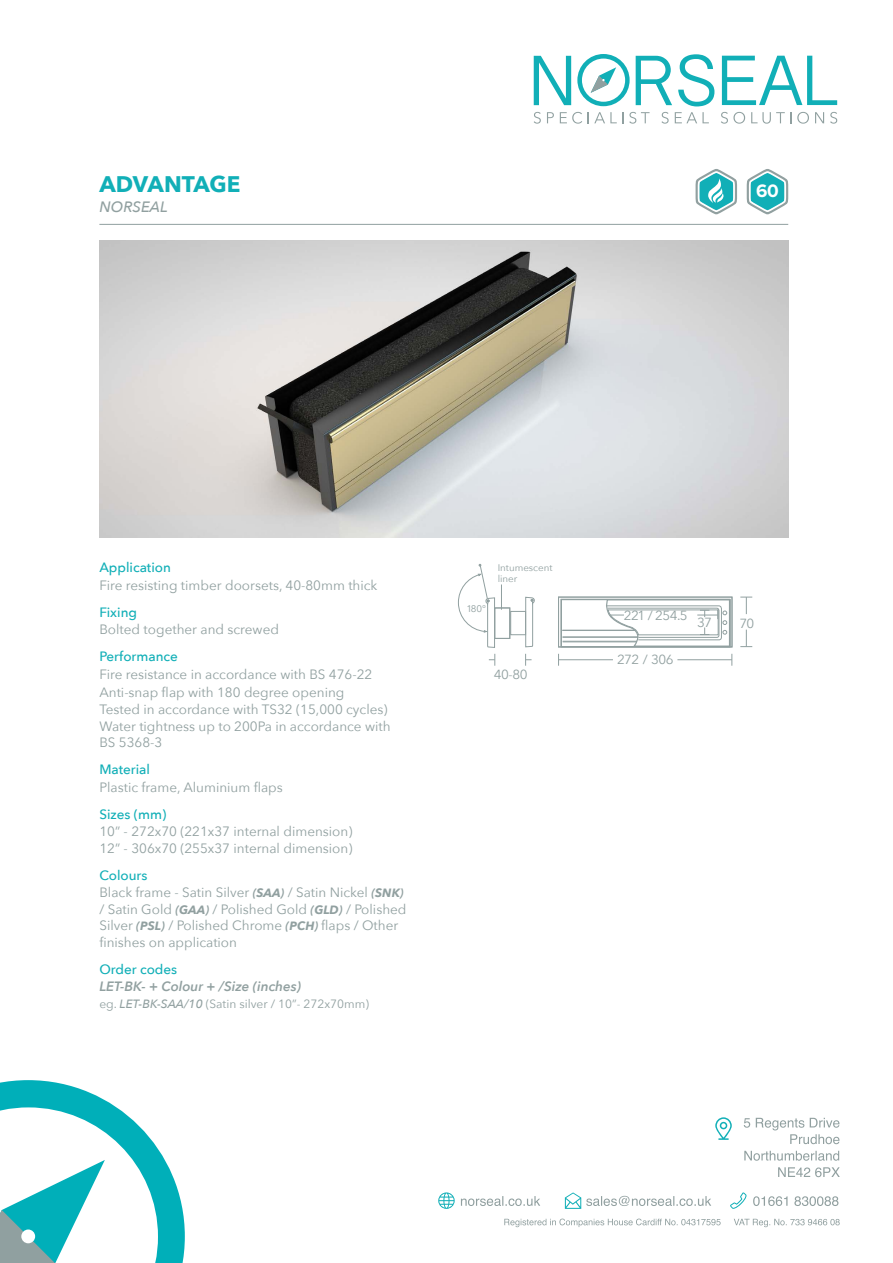
<style>
.page{position:relative;width:893px;height:1263px;background:#fff}
.page>*{position:absolute;margin:0;border:0;box-sizing:border-box;transform-origin:0 0}
.t1{font:700 22.5px "Avenir Next";letter-spacing:-.005em;color:#11afb7}
.t2{font:700 18.75px "Proxima Nova";color:#fff}
.t3{font:italic 500 15px "Avenir Next";color:#91a0a0}
.t4{font:13.5px/16.5px "Avenir Next";color:#91a0a0}
.t5{font:500 13.5px "Avenir Next";color:#11afb7}
.t6{font:italic 600 13.5px "Avenir Next";color:#91a0a0}
.t7{font:13.2px "Avenir Next";letter-spacing:-.04em;color:#91a0a0}
.t8{font:12px "Avenir Next";color:#91a0a0}
.t9{font:9.6px/11.6px "Avenir Next";color:#91a0a0}
.s1{font-weight:500;color:#11afb7}
.s2{font-weight:600;font-style:italic;font-size:12px}
.s3{font-weight:700;font-style:italic;font-size:12px}
.s4{font-weight:500;font-style:italic}
</style>
<div class="page">
<svg style="left:636px;top:56px;width:36px;height:49px"></svg>
<svg style="left:534px;top:56px;width:37px;height:49px"></svg>
<svg style="left:678px;top:54px;width:36px;height:52px"></svg>
<svg style="left:722px;top:56px;width:115px;height:49px"></svg>
<svg style="left:577px;top:54px;width:53px;height:52px"></svg>
<svg style="left:534px;top:112px;width:7px;height:12px"></svg>
<svg style="left:547px;top:112px;width:7px;height:11px"></svg>
<svg style="left:560px;top:112px;width:22px;height:12px"></svg>
<svg style="left:588px;top:112px;width:35px;height:11px"></svg>
<svg style="left:629px;top:112px;width:21px;height:12px"></svg>
<svg style="left:661px;top:112px;width:8px;height:12px"></svg>
<svg style="left:675px;top:112px;width:34px;height:11px"></svg>
<svg style="left:721px;top:112px;width:24px;height:12px"></svg>
<svg style="left:751px;top:112px;width:40px;height:12px"></svg>
<svg style="left:797px;top:112px;width:12px;height:12px"></svg>
<svg style="left:815px;top:112px;width:9px;height:11px"></svg>
<svg style="left:830px;top:112px;width:7px;height:12px"></svg>
<svg style="left:504px;top:1218px;width:336px;height:9px"></svg>
<svg style="left:778px;top:1167px;width:62px;height:10px"></svg>
<svg style="left:744px;top:1151px;width:95px;height:10px"></svg>
<svg style="left:744px;top:1118px;width:95px;height:26px"></svg>
<svg style="left:715px;top:1117px;width:17px;height:23px"></svg>
<svg style="left:565px;top:1192px;width:146px;height:17px"></svg>
<svg style="left:730px;top:1192px;width:16px;height:17px"></svg>
<svg style="left:753px;top:1196px;width:85px;height:10px"></svg>
<svg style="left:438px;top:1192px;width:17px;height:17px"></svg>
<svg style="left:461px;top:1196px;width:79px;height:10px"></svg>
<svg style="left:0;top:1080px;width:185px;height:183px"></svg>
<div style="left:21px;top:1229px;width:14px;height:14px;background:#fff;border-radius:50%"></div>
<img style="left:99px;top:240px;width:689px;height:297px">
<svg style="left:740px;top:630px;width:12px;height:17px"></svg>
<svg style="left:740px;top:597px;width:12px;height:17px"></svg>
<hr style="left:558px;top:659px;width:55px;height:1px;background:#91a0a0">
<hr style="left:677px;top:659px;width:55px;height:1px;background:#91a0a0">
<svg style="left:732px;top:654px;width:1px;height:12px"></svg>
<svg style="left:489px;top:654px;width:7px;height:12px"></svg>
<svg style="left:525px;top:654px;width:7px;height:12px"></svg>
<div style="left:558px;top:597px;width:174px;height:50px;border:1px solid #91a0a0"></div>
<hr style="left:562px;top:630px;width:73px;height:1px;background:#91a0a0">
<hr style="left:563px;top:637px;width:75px;height:1px;background:#91a0a0">
<hr style="left:563px;top:636px;width:75px;height:1px;background:#91a0a0">
<hr style="left:563px;top:641px;width:74px;height:1px;background:#91a0a0">
<div style="left:561px;top:599px;width:169px;height:48px;border:1px solid #91a0a0"></div>
<svg style="left:605px;top:598px;width:126px;height:49px"></svg>
<svg style="left:525px;top:597px;width:10px;height:50px"></svg>
<div style="left:510px;top:611px;width:16px;height:24px;border:1px solid #91a0a0"></div>
<svg style="left:458px;top:564px;width:37px;height:84px"></svg>
<div style="left:494px;top:607px;width:16px;height:32px;border:1px solid #91a0a0"></div>
<svg style="left:501px;top:584px;width:1px;height:26px"></svg>
<svg style="left:695px;top:169px;width:42px;height:45px"></svg>
<hr style="left:99px;top:224px;width:689px;height:1px;background:#91a0a0">
<svg style="left:747px;top:169px;width:41px;height:45px"></svg>
<h1 class="t1" style="left:99px;top:165px;width:143px">ADVANTAGE</h1>
<p class="t3" style="left:99px;top:194px;width:70px">NORSEAL</p>
<h2 class="t2" style="left:756px;top:180px;width:24px">60</h2>
<p class="t5" style="left:99px;top:556px;width:73px">Application</p>
<p class="t4" style="left:99px;top:576px;width:280px">Fire resisting timber doorsets, 40-80mm thick</p>
<p class="t5" style="left:99px;top:600px;width:39px">Fixing</p>
<p class="t4" style="left:99px;top:621px;width:181px">Bolted together and screwed</p>
<p class="t5" style="left:99px;top:645px;width:80px">Performance</p>
<p class="t4" style="left:99px;top:665px;width:290px;line-height:17.9px">Fire resistance in accordance with BS 476-22<br>Anti-snap flap with 180 degree opening<br>Tested in accordance with TS32 (15,000 cycles)</p>
<p class="t4" style="left:99px;top:717px;width:293px">Water tightness up to 200Pa in accordance with<br>BS 5368-3</p>
<p class="t5" style="left:99px;top:758px;width:52px">Material</p>
<p class="t4" style="left:99px;top:778px;width:185px">Plastic frame, Aluminium flaps</p>
<p class="t5" style="left:99px;top:802px;width:68px">Sizes (mm)</p>
<p class="t4" style="left:99px;top:823px;width:255px">10” - 272x70 (221x37 internal dimension)<br>12” - 306x70 (255x37 internal dimension)</p>
<p class="t4" style="left:99px;top:865px;width:306px;line-height:17.9px"><span class="s1">Colours<br></span>Black frame - Satin Silver <span class="s2">(</span><span class="s3">SAA</span><span class="s2">)</span> / Satin Nickel <span class="s2">(</span><span class="s3">SNK</span><span class="s2">)</span></p>
<p class="t4" style="left:99px;top:900px;width:309px">/ Satin Gold <span class="s2">(</span><span class="s3">GAA</span><span class="s2">)</span> / Polished Gold <span class="s2">(</span><span class="s3">GLD</span><span class="s2">)</span> / Polished<br>Silver <span class="s2">(</span><span class="s3">PSL</span><span class="s2">)</span> / Polished Chrome <span class="s2">(</span><span class="s3">PCH</span><span class="s2">)</span> flaps / Other finishes on application</p>
<p class="t5" style="left:99px;top:957px;width:79px">Order codes</p>
<p class="t6" style="left:99px;top:975px;width:203px">LET-BK- + Colour + /Size (inches)</p>
<p class="t8" style="left:99px;top:993px;width:271px">eg. <span class="s4">LET-BK-SAA/10</span> (Satin silver / 10”- 272x70mm)</p>
<p class="t9" style="left:466px;top:603px;width:21px">180°</p>
<p class="t9" style="left:498px;top:561px;width:56px">Intumescent liner</p>
<p class="t7" style="left:494px;top:663px;width:35px">40-80</p>
<p class="t7" style="left:624px;top:604px;width:65px">221 / 254.5</p>
<p class="t7" style="left:617px;top:648px;width:58px">272 / 306</p>
<p class="t7" style="left:697px;top:612px;width:16px">37</p>
<p class="t7" style="left:739px;top:612px;width:16px">70</p>
</div>
